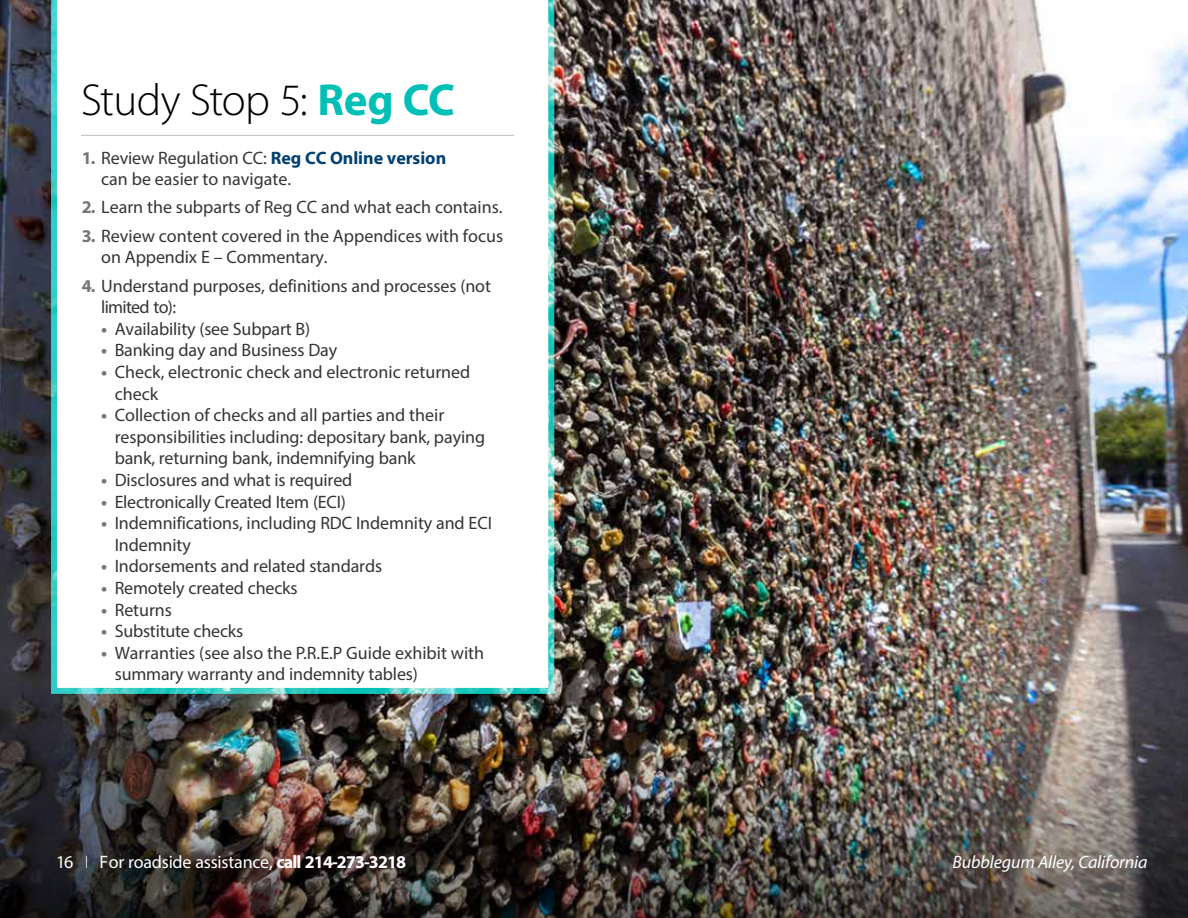
<style>
.page{position:relative;width:1188px;height:918px;background:#fff}
.page>*{position:absolute;margin:0;border:0;box-sizing:border-box;transform-origin:0 0}
.t1{font:300 45px "Myriad Pro";letter-spacing:-.015em;color:#000}
.t2{font:18px/21.6px "Myriad Pro";letter-spacing:-.005em;color:#363534}
.t3{font:18px "Myriad Pro";letter-spacing:-.015em;color:#fff}
.t4{font:italic 18px "Myriad Pro";letter-spacing:-.01em;color:#fff}
.s1{font-weight:700;color:#00c0b5}
.s2{font-weight:700;color:#747678}
.s3{font-weight:700;color:#004073}
.s4{font-weight:300}
.s5{font-weight:700}
</style>
<div class="page">
<img style="left:0;top:0;width:1188px;height:918px">
<svg style="left:51px;top:0;width:503px;height:694px"></svg>
<hr style="left:81px;top:135px;width:433px;height:1px;background:#bcbdbc">
<h1 class="t1" style="left:81px;top:73px;width:376px">Study Stop 5: <span class="s1">Reg CC</span></h1>
<p class="t2" style="left:101px;top:148px;width:346px;line-height:20.7px;text-indent:-19px"><span class="s2">1.</span> Review Regulation CC: <span class="s3">Reg CC Online version </span>can be easier to navigate.</p>
<p class="t2" style="left:82px;top:196px;width:422px"><span class="s2">2.</span> Learn the subparts of Reg CC and what each contains.</p>
<p class="t2" style="left:101px;top:225px;width:403px;text-indent:-19px"><span class="s2">3.</span> Review content covered in the Appendices with focus on Appendix E – Commentary.</p>
<p class="t2" style="left:101px;top:274px;width:391px;text-indent:-19px"><span class="s2">4.</span> Understand purposes, definitions and processes (not limited to):</p>
<p class="t2" style="left:101px;top:318px;width:210px"><span class="s2">•</span> Availability (see Subpart B)</p>
<p class="t2" style="left:101px;top:339px;width:238px"><span class="s2">•</span> Banking day and Business Day</p>
<p class="t2" style="left:115px;top:361px;width:357px;text-indent:-13px"><span class="s2">•</span> Check, electronic check and electronic returned check</p>
<p class="t2" style="left:115px;top:404px;width:372px;text-indent:-13px"><span class="s2">•</span> Collection of checks and all parties and their responsibilities including: depositary bank, paying bank, returning bank, indemnifying bank</p>
<p class="t2" style="left:101px;top:469px;width:253px"><span class="s2">•</span> Disclosures and what is required</p>
<p class="t2" style="left:101px;top:490px;width:246px"><span class="s2">•</span> Electronically Created Item (ECI)</p>
<p class="t2" style="left:115px;top:512px;width:379px;text-indent:-13px"><span class="s2">•</span> Indemnifications, including RDC Indemnity and ECI<br>Indemnity</p>
<p class="t2" style="left:101px;top:555px;width:283px"><span class="s2">•</span> Indorsements and related standards</p>
<p class="t2" style="left:101px;top:577px;width:198px"><span class="s2">•</span> Remotely created checks</p>
<p class="t2" style="left:101px;top:598px;width:72px"><span class="s2">•</span> Returns</p>
<p class="t2" style="left:101px;top:620px;width:143px"><span class="s2">•</span> Substitute checks</p>
<p class="t2" style="left:115px;top:642px;width:371px;text-indent:-13px"><span class="s2">•</span> Warranties (see also the P.R.E.P Guide exhibit with summary warranty and indemnity tables)</p>
<p class="t3" style="left:56px;top:851px;width:351px">16 <span class="s4">I</span> For roadside assistance, <span class="s5">call 214-273-3218</span></p>
<p class="t4" style="left:953px;top:851px;width:196px">Bubblegum Alley, California</p>
</div>
